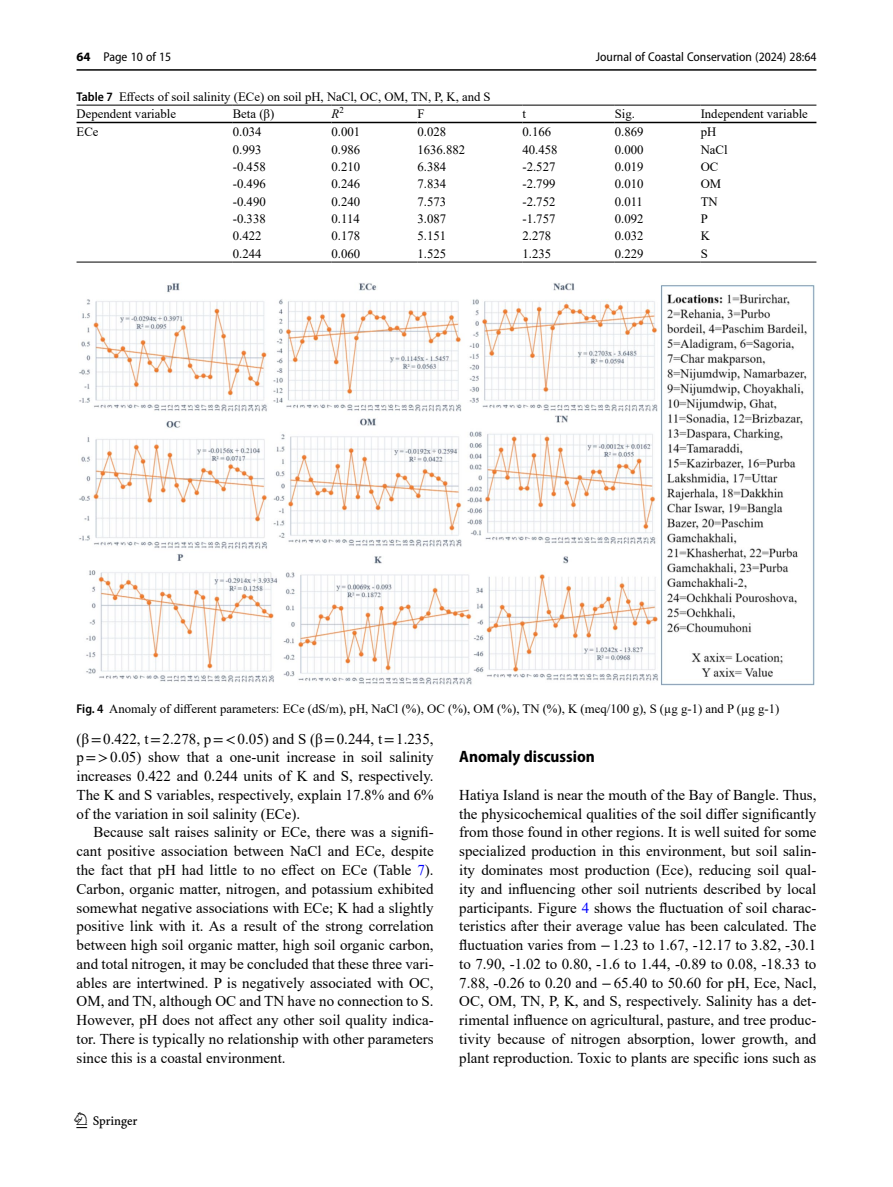
<style>
.page{position:relative;width:893px;height:1187px;background:#fff}
.page>*{position:absolute;margin:0;border:0;box-sizing:border-box;transform-origin:0 0}
.t1{font:22.5px "Springnew";color:#000}
.Head_2{font:700 semi-condensed 16.5px "Myriad Pro";color:#000}
.Body_Text_Indent{font:15px/18.8px "Times New Roman";color:#000;text-align:justify}
.Body_Text{font:15px/18.8px "Times New Roman";color:#000;text-align:justify}
.Table_Body{font:12.75px "Times New Roman";color:#000}
.Figure_Caption{font:12.75px "Times New Roman";color:#000}
.Table_Caption{font:12.75px "Times New Roman";color:#000}
.t2{font:semi-condensed 12.75px "Myriad Pro";color:#000}
.Table_Head{font:12.75px "Times New Roman";color:#000}
.Table_Head-2{font:italic 12.75px "Times New Roman";color:#000}
.s1{font-weight:700;font-stretch:normal}
.s2{font-family:"Myriad Pro";font-weight:600;font-stretch:semi-condensed}
.s3{font-family:"STIX"}
.s4{color:#00f}
</style>
<div class="page">
<hr style="left:77px;top:69px;width:739px;height:2px;background:#000">
<hr style="left:77px;top:262px;width:156px;height:1px;background:#000">
<hr style="left:77px;top:122px;width:156px;height:1px;background:#000">
<hr style="left:233px;top:105px;width:99px;height:1px;background:#000">
<hr style="left:233px;top:122px;width:99px;height:1px;background:#000">
<hr style="left:332px;top:105px;width:85px;height:1px;background:#000">
<hr style="left:332px;top:122px;width:85px;height:1px;background:#000">
<hr style="left:417px;top:105px;width:105px;height:1px;background:#000">
<hr style="left:417px;top:122px;width:105px;height:1px;background:#000">
<hr style="left:522px;top:105px;width:93px;height:1px;background:#000">
<hr style="left:522px;top:122px;width:93px;height:1px;background:#000">
<hr style="left:615px;top:105px;width:86px;height:1px;background:#000">
<hr style="left:615px;top:122px;width:86px;height:1px;background:#000">
<hr style="left:701px;top:105px;width:115px;height:1px;background:#000">
<hr style="left:701px;top:122px;width:115px;height:1px;background:#000">
<hr style="left:233px;top:262px;width:99px;height:1px;background:#000">
<hr style="left:332px;top:262px;width:85px;height:1px;background:#000">
<hr style="left:417px;top:262px;width:105px;height:1px;background:#000">
<hr style="left:522px;top:262px;width:93px;height:1px;background:#000">
<hr style="left:615px;top:262px;width:86px;height:1px;background:#000">
<hr style="left:701px;top:262px;width:115px;height:1px;background:#000">
<hr style="left:77px;top:105px;width:156px;height:1px;background:#000">
<img style="left:79px;top:282px;width:735px;height:403px">
<p class="t2" style="left:77px;top:49px;width:96px"><span class="s1">64</span> Page 10 of 15</p>
<p class="t2" style="left:596px;top:49px;width:222px">Journal of Coastal Conservation (2024) 28:64</p>
<p class="Table_Caption" style="left:77px;top:88px;width:416px"><span class="s2">Table 7</span> Effects of soil salinity (ECe) on soil pH, NaCl, OC, OM, TN, P, K, and S</p>
<p class="Table_Head" style="left:77px;top:105px;width:101px">Dependent variable</p>
<p class="Table_Head" style="left:233px;top:105px;width:43px">Beta (β)</p>
<p class="Table_Head-2" style="left:332px;top:105px;width:14px">R<sup>2</sup></p>
<p class="Table_Head" style="left:417px;top:105px;width:9px">F</p>
<p class="Table_Head" style="left:522px;top:105px;width:5px">t</p>
<p class="Table_Head" style="left:615px;top:105px;width:22px">Sig.</p>
<p class="Table_Head" style="left:701px;top:105px;width:109px">Independent variable</p>
<p class="Table_Body" style="left:77px;top:123px;width:23px">ECe</p>
<p class="Table_Body" style="left:233px;top:123px;width:30px">0.034</p>
<p class="Table_Body" style="left:332px;top:123px;width:30px">0.001</p>
<p class="Table_Body" style="left:417px;top:123px;width:30px">0.028</p>
<p class="Table_Body" style="left:522px;top:123px;width:30px">0.166</p>
<p class="Table_Body" style="left:615px;top:123px;width:30px">0.869</p>
<p class="Table_Body" style="left:701px;top:123px;width:17px">pH</p>
<p class="Table_Body" style="left:233px;top:140px;width:30px">0.993</p>
<p class="Table_Body" style="left:332px;top:140px;width:30px">0.986</p>
<p class="Table_Body" style="left:417px;top:140px;width:49px">1636.882</p>
<p class="Table_Body" style="left:522px;top:140px;width:37px">40.458</p>
<p class="Table_Body" style="left:615px;top:140px;width:30px">0.000</p>
<p class="Table_Body" style="left:701px;top:140px;width:28px">NaCl</p>
<p class="Table_Body" style="left:233px;top:158px;width:34px">-0.458</p>
<p class="Table_Body" style="left:332px;top:158px;width:30px">0.210</p>
<p class="Table_Body" style="left:417px;top:158px;width:30px">6.384</p>
<p class="Table_Body" style="left:522px;top:158px;width:34px">-2.527</p>
<p class="Table_Body" style="left:615px;top:158px;width:30px">0.019</p>
<p class="Table_Body" style="left:701px;top:158px;width:19px">OC</p>
<p class="Table_Body" style="left:233px;top:175px;width:34px">-0.496</p>
<p class="Table_Body" style="left:332px;top:175px;width:30px">0.246</p>
<p class="Table_Body" style="left:417px;top:175px;width:30px">7.834</p>
<p class="Table_Body" style="left:522px;top:175px;width:34px">-2.799</p>
<p class="Table_Body" style="left:615px;top:175px;width:30px">0.010</p>
<p class="Table_Body" style="left:701px;top:175px;width:22px">OM</p>
<p class="Table_Body" style="left:233px;top:192px;width:34px">-0.490</p>
<p class="Table_Body" style="left:332px;top:192px;width:30px">0.240</p>
<p class="Table_Body" style="left:417px;top:192px;width:30px">7.573</p>
<p class="Table_Body" style="left:522px;top:192px;width:34px">-2.752</p>
<p class="Table_Body" style="left:615px;top:192px;width:30px">0.011</p>
<p class="Table_Body" style="left:701px;top:192px;width:18px">TN</p>
<p class="Table_Body" style="left:233px;top:210px;width:34px">-0.338</p>
<p class="Table_Body" style="left:332px;top:210px;width:30px">0.114</p>
<p class="Table_Body" style="left:417px;top:210px;width:30px">3.087</p>
<p class="Table_Body" style="left:522px;top:210px;width:34px">-1.757</p>
<p class="Table_Body" style="left:615px;top:210px;width:30px">0.092</p>
<p class="Table_Body" style="left:701px;top:210px;width:9px">P</p>
<p class="Table_Body" style="left:233px;top:227px;width:30px">0.422</p>
<p class="Table_Body" style="left:332px;top:227px;width:30px">0.178</p>
<p class="Table_Body" style="left:417px;top:227px;width:30px">5.151</p>
<p class="Table_Body" style="left:522px;top:227px;width:30px">2.278</p>
<p class="Table_Body" style="left:615px;top:227px;width:30px">0.032</p>
<p class="Table_Body" style="left:701px;top:227px;width:11px">K</p>
<p class="Table_Body" style="left:233px;top:244px;width:30px">0.244</p>
<p class="Table_Body" style="left:332px;top:244px;width:30px">0.060</p>
<p class="Table_Body" style="left:417px;top:244px;width:30px">1.525</p>
<p class="Table_Body" style="left:522px;top:244px;width:30px">1.235</p>
<p class="Table_Body" style="left:615px;top:244px;width:30px">0.229</p>
<p class="Table_Body" style="left:701px;top:244px;width:9px">S</p>
<p class="Figure_Caption" style="left:77px;top:700px;width:704px"><span class="s2">Fig. 4</span> Anomaly of different parameters: ECe (dS/m), pH, NaCl (%), OC (%), OM (%), TN (%), K (meq/100 g), S (µg g-1) and P (µg g-1)</p>
<p class="Body_Text_Indent" style="left:77px;top:728px;width:359px">(β<span class="s3">=</span>0.422, t<span class="s3">=</span>2.278, p<span class="s3">=&lt;</span>0.05) and S (β<span class="s3">=</span>0.244, t<span class="s3">=</span>1.235, p<span class="s3">=&gt;</span>0.05) show that a one-unit increase in soil salinity increases 0.422 and 0.244 units of K and S, respectively.<br>The K and S variables, respectively, explain 17.8% and 6% of the variation in soil salinity (ECe).</p>
<p class="Body_Text_Indent" style="left:77px;top:822px;width:359px;text-indent:17px">Because salt raises salinity or ECe, there was a signifi&shy;cant positive association between NaCl and ECe, despite the fact that pH had little to no effect on ECe (Table <span class="s4">7</span>).<br>Carbon, organic matter, nitrogen, and potassium exhibited somewhat negative associations with ECe; K had a slightly positive link with it. As a result of the strong correlation between high soil organic matter, high soil organic carbon, and total nitrogen, it may be concluded that these three vari&shy;ables are intertwined. P is negatively associated with OC, OM, and TN, although OC and TN have no connection to S.<br>However, pH does not affect any other soil quality indica&shy;tor. There is typically no relationship with other parameters since this is a coastal environment.</p>
<h1 class="t1" style="left:77px;top:1107px;width:63px">1 3</h1>
<p class="Head_2" style="left:459px;top:746px;width:137px">Anomaly discussion</p>
<p class="Body_Text" style="left:459px;top:785px;width:359px">Hatiya Island is near the mouth of the Bay of Bangle. Thus, the physicochemical qualities of the soil differ significantly from those found in other regions. It is well suited for some specialized production in this environment, but soil salin&shy;ity dominates most production (Ece), reducing soil qual&shy;ity and influencing other soil nutrients described by local participants. Figure <span class="s4">4</span> shows the fluctuation of soil charac&shy;teristics after their average value has been calculated. The fluctuation varies from <span class="s3">−</span>1.23 to 1.67, -12.17 to 3.82, -30.1 to 7.90, -1.02 to 0.80, -1.6 to 1.44, -0.89 to 0.08, -18.33 to 7.88, -0.26 to 0.20 and <span class="s3">−</span>65.40 to 50.60 for pH, Ece, Nacl, OC, OM, TN, P, K, and S, respectively. Salinity has a det&shy;rimental influence on agricultural, pasture, and tree produc&shy;tivity because of nitrogen absorption, lower growth, and plant reproduction. Toxic to plants are specific ions such as</p>
</div>
